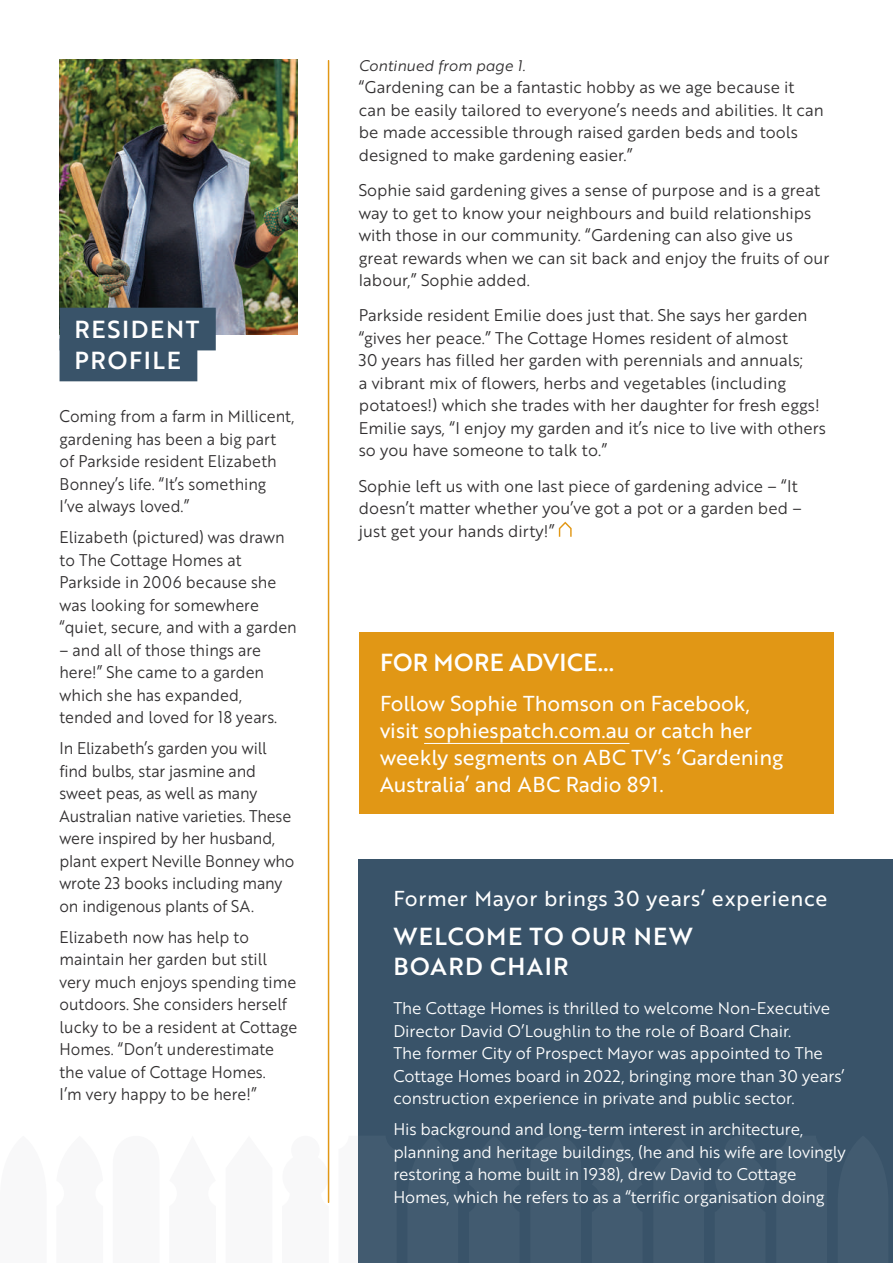
<style>
.page{position:relative;width:893px;height:1263px;background:#fff}
.page>*{position:absolute;margin:0;border:0;box-sizing:border-box;transform-origin:0 0}
.t1{font:500 24px/30px "Brother 1816";letter-spacing:.06em;color:#fff}
.t2{font:500 24px "Brother 1816";letter-spacing:.02em;color:#fff}
.t3{font:21px/27px "Brother 1816";color:#fff}
.t4{font:21px "Brother 1816";letter-spacing:.03em;color:#fff}
.t5{font:16.5px/22.5px "Brother 1816";color:#312f30}
.t6{font:16.5px/22.5px "Brother 1816";color:#312f30;scale:.94 1}
.t7{font:16.5px/22.5px "Brother 1816";letter-spacing:-.005em;color:#fff}
.t8{font:italic 15px "Brother 1816";color:#312f30}
</style>
<div class="page">
<svg style="left:327px;top:1136px;width:2px;height:67px"></svg>
<div style="left:359px;top:859px;width:534px;height:404px;background:#395369"></div>
<hr style="left:328px;top:61px;width:1px;height:1141px;background:#e19715">
<div style="left:0;top:1193px;width:15px;height:70px;background:#f8f8f9"></div>
<img style="left:60px;top:60px;width:238px;height:274px">
<svg style="left:559px;top:522px;width:13px;height:15px"></svg>
<div style="left:60px;top:308px;width:156px;height:42px;background:#395369"></div>
<div style="left:60px;top:339px;width:137px;height:42px;background:#395369"></div>
<div style="left:359px;top:632px;width:474px;height:181px;background:#e19715"></div>
<hr style="left:424px;top:743px;width:205px;height:1px;background:#fff">
<h1 class="t1" style="left:74px;top:313px;width:127px;line-height:30.9px">RESIDENT<br>PROFILE</h1>
<p class="t6" style="left:60px;top:404px;width:252px">Coming from a farm in Millicent, gardening has been a big part of Parkside resident Elizabeth<br>Bonney’s life. “It’s something<br>I’ve always loved.”</p>
<p class="t6" style="left:60px;top:525px;width:254px">Elizabeth (pictured) was drawn to The Cottage Homes at<br>Parkside in 2006 because she was looking for somewhere “quiet, secure, and with a garden</p>
<p class="t6" style="left:60px;top:638px;width:233px">– and all of those things are here!” She came to a garden which she has expanded, tended and loved for 18 years.</p>
<p class="t6" style="left:60px;top:736px;width:251px">In Elizabeth’s garden you will find bulbs, star jasmine and sweet peas, as well as many<br>Australian native varieties. These were inspired by her husband, plant expert Neville Bonney who wrote 23 books including many on indigenous plants of SA.</p>
<p class="t6" style="left:60px;top:925px;width:254px">Elizabeth now has help to maintain her garden but still very much enjoys spending time outdoors. She considers herself lucky to be a resident at Cottage<br>Homes. “Don’t underestimate the value of Cottage Homes.<br>I’m very happy to be here!”</p>
<p class="t8" style="left:359px;top:54px;width:168px">Continued from page 1.</p>
<p class="t5" style="left:359px;top:76px;width:466px">“Gardening can be a fantastic hobby as we age because it can be easily tailored to everyone’s needs and abilities. It can be made accessible through raised garden beds and tools designed to make gardening easier.”</p>
<p class="t5" style="left:359px;top:178px;width:472px">Sophie said gardening gives a sense of purpose and is a great way to get to know your neighbours and build relationships with those in our community. “Gardening can also give us great rewards when we can sit back and enjoy the fruits of our labour,” Sophie added.</p>
<p class="t5" style="left:359px;top:304px;width:469px">Parkside resident Emilie does just that. She says her garden “gives her peace.” The Cottage Homes resident of almost<br>30 years has filled her garden with perennials and annuals;<br>a vibrant mix of flowers, herbs and vegetables (including potatoes!) which she trades with her daughter for fresh eggs!<br>Emilie says, “I enjoy my garden and it’s nice to live with others so you have someone to talk to.”</p>
<p class="t5" style="left:359px;top:474px;width:445px">Sophie left us with one last piece of gardening advice – “It doesn’t matter whether you’ve got a pot or a garden bed – just get your hands dirty!”</p>
<h1 class="t2" style="left:380px;top:645px;width:236px">FOR MORE ADVICE…</h1>
<p class="t3" style="left:380px;top:689px;width:405px">Follow Sophie Thomson on Facebook, visit sophiespatch.com.au or catch her weekly segments on ABC TV’s ‘Gardening Australia’ and ABC Radio 891.</p>
<p class="t4" style="left:393px;top:883px;width:435px">Former Mayor brings 30 years’ experience</p>
<h1 class="t1" style="left:393px;top:920px;width:301px">WELCOME TO OUR NEW<br>BOARD CHAIR</h1>
<p class="t7" style="left:393px;top:996px;width:453px">The Cottage Homes is thrilled to welcome Non-Executive Director David O’Loughlin to the role of Board Chair.<br>The former City of Prospect Mayor was appointed to The Cottage Homes board in 2022, bringing more than 30 years’ construction experience in private and public sector.</p>
<p class="t7" style="left:393px;top:1117px;width:454px">His background and long-term interest in architecture, planning and heritage buildings, (he and his wife are lovingly restoring a home built in 1938), drew David to Cottage Homes, which he refers to as a “terrific organisation doing</p>
</div>
